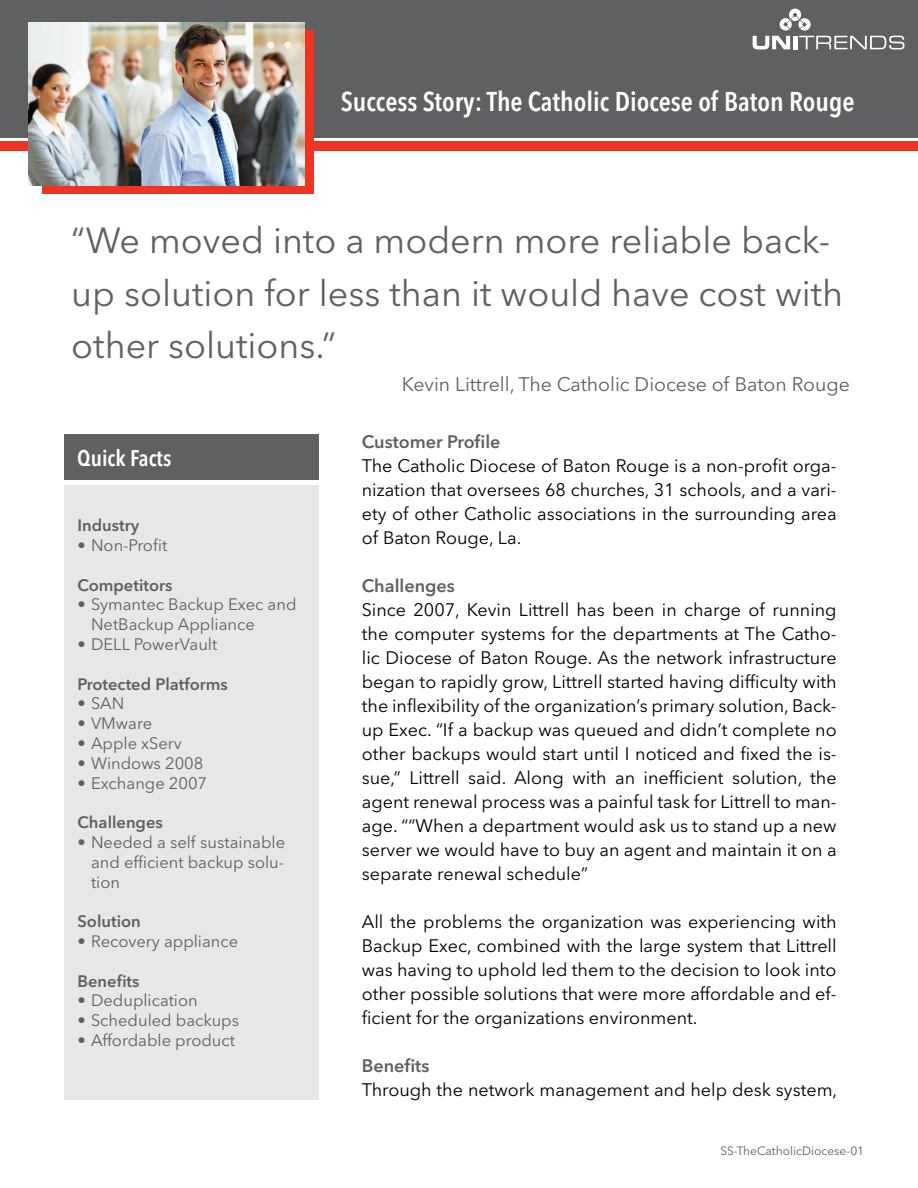
<style>
.page{position:relative;width:918px;height:1188px;background:#fff}
.page>*{position:absolute;margin:0;border:0;box-sizing:border-box;transform-origin:0 0}
.t1{font:36px/52.5px "Avenir Next LT Pro";color:#5f6062}
.t2{font:600 condensed 27px "Avenir Next LT Pro";color:#fff}
.t3{font:600 condensed 22.5px "Avenir Next LT Pro";color:#fff}
.t4{font:19.5px "Avenir Next LT Pro";color:#5f6062}
.t5{font:18px/24px "Avenir Next LT Pro";color:#000;text-align:justify}
.t6{font:600 18px "Avenir Next LT Pro";color:#5f6062}
.t7{font:16.5px/19.8px "Avenir Next LT Pro";color:#5f6062}
.t8{font:600 16.5px "Avenir Next LT Pro";color:#5f6062}
.t9{font:12px "Avenir Next LT Pro";color:#5f6062}
</style>
<div class="page">
<div style="left:0;top:0;width:918px;height:137px;background:#5f6062"></div>
<div style="left:0;top:141px;width:918px;height:10px;background:#ee3524"></div>
<div style="left:64px;top:435px;width:255px;height:45px;background:#5f6062"></div>
<div style="left:42px;top:30px;width:272px;height:163px;background:#ee3524"></div>
<img style="left:28px;top:22px;width:277px;height:164px">
<div style="left:64px;top:485px;width:255px;height:614px;background:#e6e7e8"></div>
<svg style="left:753px;top:9px;width:151px;height:40px"></svg>
<p class="t2" style="left:341px;top:86px;width:515px">Success Story: The Catholic Diocese of Baton Rouge</p>
<p class="t1" style="left:71px;top:214px;width:774px">“We moved into a modern more reliable back&shy;up solution for less than it would have cost with other solutions.”</p>
<p class="t4" style="left:402px;top:373px;width:450px">Kevin Littrell, The Catholic Diocese of Baton Rouge</p>
<p class="t6" style="left:362px;top:431px;width:140px">Customer Profile</p>
<p class="t5" style="left:362px;top:454px;width:476px">The Catholic Diocese of Baton Rouge is a non-profit orga&shy;nization that oversees 68 churches, 31 schools, and a vari&shy;ety of other Catholic associations in the surrounding area of Baton Rouge, La.</p>
<p class="t6" style="left:362px;top:575px;width:95px">Challenges</p>
<p class="t5" style="left:362px;top:598px;width:476px">Since 2007, Kevin Littrell has been in charge of running the computer systems for the departments at The Catho&shy;lic Diocese of Baton Rouge. As the network infrastructure began to rapidly grow, Littrell started having difficulty with the inflexibility of the organization’s primary solution, Back&shy;up Exec. “If a backup was queued and didn’t complete no other backups would start until I noticed and fixed the is&shy;sue,” Littrell said. Along with an inefficient solution, the agent renewal process was a painful task for Littrell to man&shy;age. ““When a department would ask us to stand up a new server we would have to buy an agent and maintain it on a separate renewal schedule”</p>
<p class="t5" style="left:362px;top:910px;width:476px">All the problems the organization was experiencing with Backup Exec, combined with the large system that Littrell was having to uphold led them to the decision to look into other possible solutions that were more affordable and ef&shy;ficient for the organizations environment.</p>
<p class="t6" style="left:362px;top:1055px;width:69px">Benefits</p>
<p class="t5" style="left:362px;top:1078px;width:477px">Through the network management and help desk system,</p>
<p class="t3" style="left:77px;top:444px;width:96px">Quick Facts</p>
<p class="t8" style="left:78px;top:515px;width:63px">Industry</p>
<p class="t7" style="left:78px;top:535px;width:91px">• Non-Profit</p>
<p class="t8" style="left:78px;top:575px;width:96px">Competitors</p>
<p class="t7" style="left:91px;top:595px;width:207px;text-indent:-14px">• Symantec Backup Exec and<br>NetBackup Appliance</p>
<p class="t7" style="left:78px;top:634px;width:141px">• DELL PowerVault</p>
<p class="t8" style="left:78px;top:674px;width:152px">Protected Platforms</p>
<p class="t7" style="left:78px;top:694px;width:48px">• SAN</p>
<p class="t7" style="left:78px;top:714px;width:76px">• VMware</p>
<p class="t7" style="left:78px;top:733px;width:106px">• Apple xServ</p>
<p class="t7" style="left:78px;top:753px;width:127px">• Windows 2008</p>
<p class="t7" style="left:78px;top:773px;width:131px">• Exchange 2007</p>
<p class="t8" style="left:78px;top:812px;width:87px">Challenges</p>
<p class="t7" style="left:91px;top:832px;width:196px;text-align:justify;text-indent:-14px">• Needed a self sustainable and efficient backup solu&shy;tion</p>
<p class="t8" style="left:78px;top:911px;width:65px">Solution</p>
<p class="t7" style="left:78px;top:931px;width:162px">• Recovery appliance</p>
<p class="t8" style="left:78px;top:971px;width:63px">Benefits</p>
<p class="t7" style="left:78px;top:991px;width:122px">• Deduplication</p>
<p class="t7" style="left:78px;top:1011px;width:163px">• Scheduled backups</p>
<p class="t7" style="left:78px;top:1030px;width:159px">• Affordable product</p>
<p class="t9" style="left:720px;top:1144px;width:145px">SS-TheCatholicDiocese-01</p>
</div>
